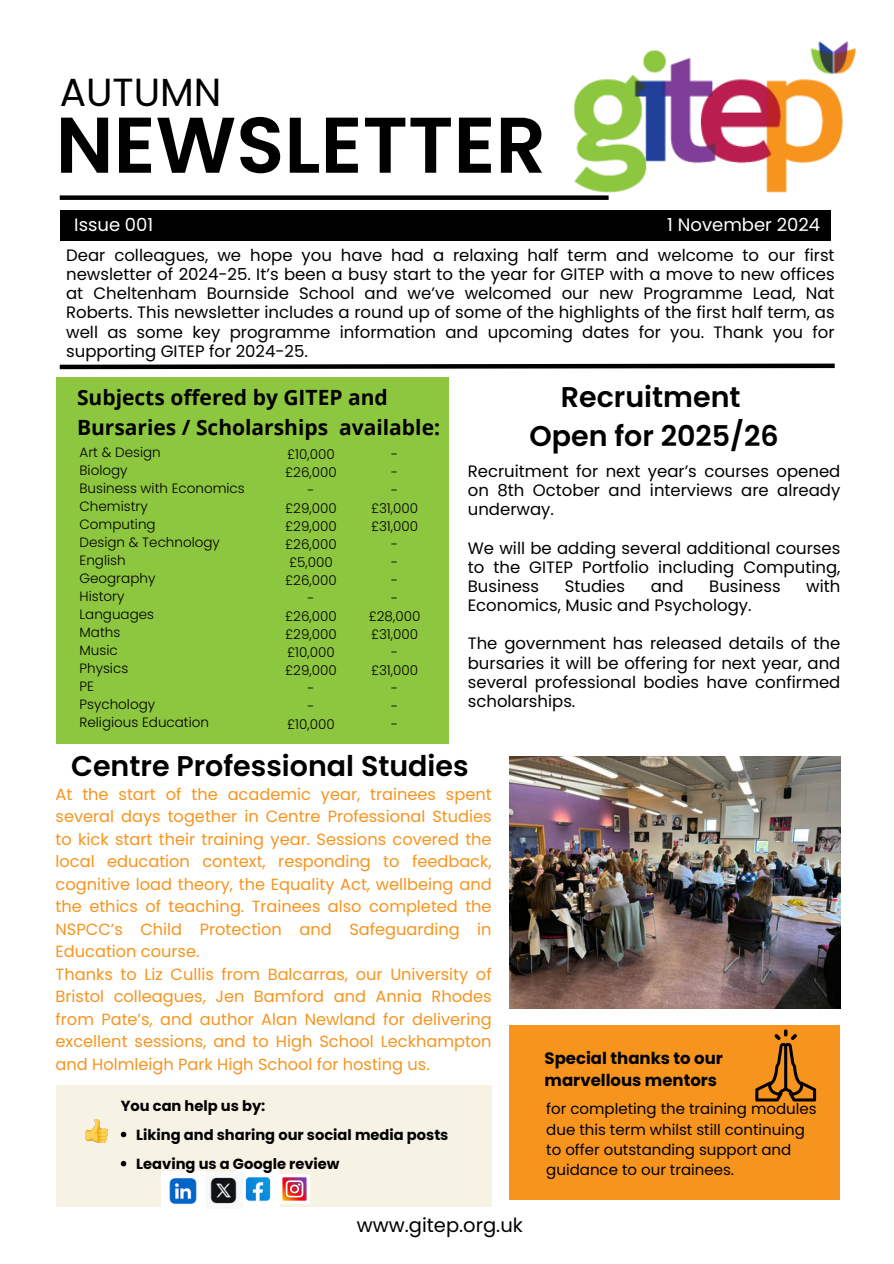
<style>
.page{position:relative;width:894px;height:1264px;background:#fff}
.page>*{position:absolute;margin:0;border:0;box-sizing:border-box;transform-origin:0 0}
.t1{font:600 78.75px "Poppins";color:#000}
.t2{font:39.15px "Poppins";color:#000}
.t3{font:600 28.5px/39.3px "Poppins";color:#000;text-align:center}
.t4{font:700 21px/29.2px "Open Sans";color:#000}
.t5{font:19.5px "Poppins";color:#000}
.t6{font:18px "Poppins";color:#fff}
.t7{font:16.5px/19.2px "Poppins";color:#000;text-align:justify}
.t8{font:700 16.5px/22.5px "Poppins";color:#000}
.t9{font:16.2px/22.5px "Poppins";color:#f7941e;text-align:justify}
.t10{font:15px/20.2px "Poppins";color:#000}
.t11{font:700 14.7px "Poppins";color:#000}
.t12{font:300 13.5px "Poppins";color:#000}
</style>
<div class="page">
<div style="left:60px;top:195px;width:548px;height:5px;background:#000"></div>
<div style="left:60px;top:210px;width:770px;height:30px;background:#000"></div>
<img style="left:548px;top:41px;width:309px;height:175px">
<div style="left:56px;top:1085px;width:435px;height:122px;background:#f6f3e4"></div>
<img style="left:236px;top:1169px;width:43px;height:38px">
<img style="left:204px;top:1172px;width:38px;height:35px">
<img style="left:162px;top:1171px;width:42px;height:36px">
<img style="left:280px;top:1174px;width:29px;height:29px">
<img style="left:86px;top:1119px;width:21px;height:23px">
<img style="left:509px;top:756px;width:331px;height:252px">
<div style="left:56px;top:377px;width:392px;height:366px;background:#8dc63f"></div>
<div style="left:509px;top:1025px;width:331px;height:174px;background:#f7941e"></div>
<svg style="left:755px;top:1029px;width:60px;height:72px"></svg>
<svg style="left:121px;top:1131px;width:5px;height:6px"></svg>
<svg style="left:121px;top:1160px;width:5px;height:6px"></svg>
<svg style="left:59px;top:363px;width:776px;height:7px"></svg>
<p class="t2" style="left:60px;top:65px;width:163px">AUTUMN</p>
<h2 class="t1" style="left:56px;top:90px;width:491px">NEWSLETTER</h2>
<p class="t6" style="left:74px;top:212px;width:81px">Issue 001</p>
<p class="t6" style="left:667px;top:212px;width:154px">1 November 2024</p>
<p class="t7" style="left:66px;top:245px;width:769px">Dear colleagues, we hope you have had a relaxing half term and welcome to our first newsletter of 2024-25. It’s been a busy start to the year for GITEP with a move to new offices at Cheltenham Bournside School and we’ve welcomed our new Programme Lead, Nat Roberts. This newsletter includes a round up of some of the highlights of the first half term, as well as some key programme information and upcoming dates for you. Thank you for supporting GITEP for 2024-25.</p>
<p class="t4" style="left:77px;top:382px;width:364px">Subjects offered by GITEP and<br>Bursaries / Scholarships available:</p>
<p class="t12" style="left:79px;top:443px;width:83px">Art &amp; Design</p>
<p class="t12" style="left:79px;top:461px;width:50px">Biology</p>
<p class="t12" style="left:79px;top:479px;width:167px">Business with Economics</p>
<p class="t12" style="left:79px;top:497px;width:70px">Chemistry</p>
<p class="t12" style="left:79px;top:515px;width:78px">Computing</p>
<p class="t12" style="left:79px;top:533px;width:142px">Design &amp; Technology</p>
<p class="t12" style="left:79px;top:551px;width:48px">English</p>
<p class="t12" style="left:79px;top:569px;width:77px">Geography</p>
<p class="t12" style="left:79px;top:587px;width:46px">History</p>
<p class="t12" style="left:79px;top:605px;width:76px">Languages</p>
<p class="t12" style="left:79px;top:623px;width:42px">Maths</p>
<p class="t12" style="left:79px;top:641px;width:40px">Music</p>
<p class="t12" style="left:79px;top:659px;width:50px">Physics</p>
<p class="t12" style="left:79px;top:677px;width:16px">PE</p>
<p class="t12" style="left:79px;top:695px;width:77px">Psychology</p>
<p class="t12" style="left:79px;top:713px;width:131px">Religious Education</p>
<p class="t12" style="left:287px;top:444px;width:49px">£10,000</p>
<p class="t12" style="left:285px;top:462px;width:53px">£26,000</p>
<p class="t12" style="left:307px;top:480px;width:9px">-</p>
<p class="t12" style="left:285px;top:498px;width:53px">£29,000</p>
<p class="t12" style="left:285px;top:516px;width:53px">£29,000</p>
<h4 class="t12" style="left:285px;top:534px;width:53px">£26,000</h4>
<p class="t12" style="left:289px;top:552px;width:45px">£5,000</p>
<p class="t12" style="left:285px;top:570px;width:53px">£26,000</p>
<p class="t12" style="left:307px;top:588px;width:9px">-</p>
<p class="t12" style="left:285px;top:606px;width:53px">£26,000</p>
<p class="t12" style="left:285px;top:624px;width:53px">£29,000</p>
<p class="t12" style="left:287px;top:642px;width:49px">£10,000</p>
<p class="t12" style="left:285px;top:660px;width:53px">£29,000</p>
<p class="t12" style="left:307px;top:678px;width:9px">-</p>
<p class="t12" style="left:307px;top:696px;width:9px">-</p>
<p class="t12" style="left:287px;top:714px;width:49px">£10,000</p>
<p class="t12" style="left:391px;top:444px;width:9px">-</p>
<p class="t12" style="left:391px;top:462px;width:9px">-</p>
<p class="t12" style="left:391px;top:480px;width:9px">-</p>
<p class="t12" style="left:371px;top:498px;width:49px">£31,000</p>
<p class="t12" style="left:371px;top:516px;width:49px">£31,000</p>
<p class="t12" style="left:391px;top:534px;width:9px">-</p>
<h3 class="t12" style="left:391px;top:552px;width:9px">-</h3>
<p class="t12" style="left:391px;top:570px;width:9px">-</p>
<p class="t12" style="left:391px;top:588px;width:9px">-</p>
<p class="t12" style="left:369px;top:606px;width:53px">£28,000</p>
<h3 class="t12" style="left:371px;top:624px;width:49px">£31,000</h3>
<p class="t12" style="left:391px;top:642px;width:9px">-</p>
<p class="t12" style="left:371px;top:660px;width:49px">£31,000</p>
<p class="t12" style="left:391px;top:678px;width:9px">-</p>
<h6 class="t12" style="left:391px;top:696px;width:9px">-</h6>
<p class="t12" style="left:391px;top:714px;width:9px">-</p>
<p class="t3" style="left:529px;top:377px;width:251px">Recruitment<br>Open for 2025/26</p>
<p class="t7" style="left:467px;top:462px;width:374px">Recruitment for next year’s courses opened on 8th October and interviews are already underway.</p>
<p class="t7" style="left:467px;top:538px;width:374px">We will be adding several additional courses to the GITEP Portfolio including Computing, Business</p>
<p class="t7" style="left:564px;top:576px;width:62px">Studies</p>
<p class="t7" style="left:650px;top:576px;width:34px">and</p>
<p class="t7" style="left:709px;top:576px;width:73px">Business</p>
<p class="t7" style="left:806px;top:576px;width:36px">with</p>
<p class="t7" style="left:467px;top:595px;width:285px">Economics, Music and Psychology.</p>
<p class="t7" style="left:467px;top:634px;width:374px">The government has released details of the bursaries it will be offering for next year, and several professional bodies have confirmed scholarships.</p>
<p class="t3" style="left:71px;top:746px;width:399px">Centre Professional Studies</p>
<p class="t9" style="left:56px;top:782px;width:437px">At the start of the academic year, trainees spent several days together in Centre Professional Studies to kick start their training year. Sessions covered the local education context, responding to feedback, cognitive load theory, the Equality Act, wellbeing and the ethics of teaching. Trainees also completed the NSPCC’s Child Protection and Safeguarding in Education course.</p>
<p class="t9" style="left:56px;top:962px;width:437px">Thanks to Liz Cullis from Balcarras, our University of Bristol colleagues, Jen Bamford and Annia Rhodes from Pate’s, and author Alan Newland for delivering excellent sessions, and to High School Leckhampton and Holmleigh Park High School for hosting us.</p>
<p class="t11" style="left:121px;top:1095px;width:146px">You can help us by:</p>
<p class="t11" style="left:136px;top:1124px;width:313px">Liking and sharing our social media posts</p>
<p class="t11" style="left:136px;top:1153px;width:205px">Leaving us a Google review</p>
<p class="t5" style="left:356px;top:1210px;width:168px">www.gitep.org.uk</p>
<p class="t8" style="left:544px;top:1046px;width:180px">Special thanks to our marvellous mentors</p>
<p class="t10" style="left:546px;top:1099px;width:272px">for completing the training modules due this term whilst still continuing to offer outstanding support and guidance to our trainees.</p>
</div>
